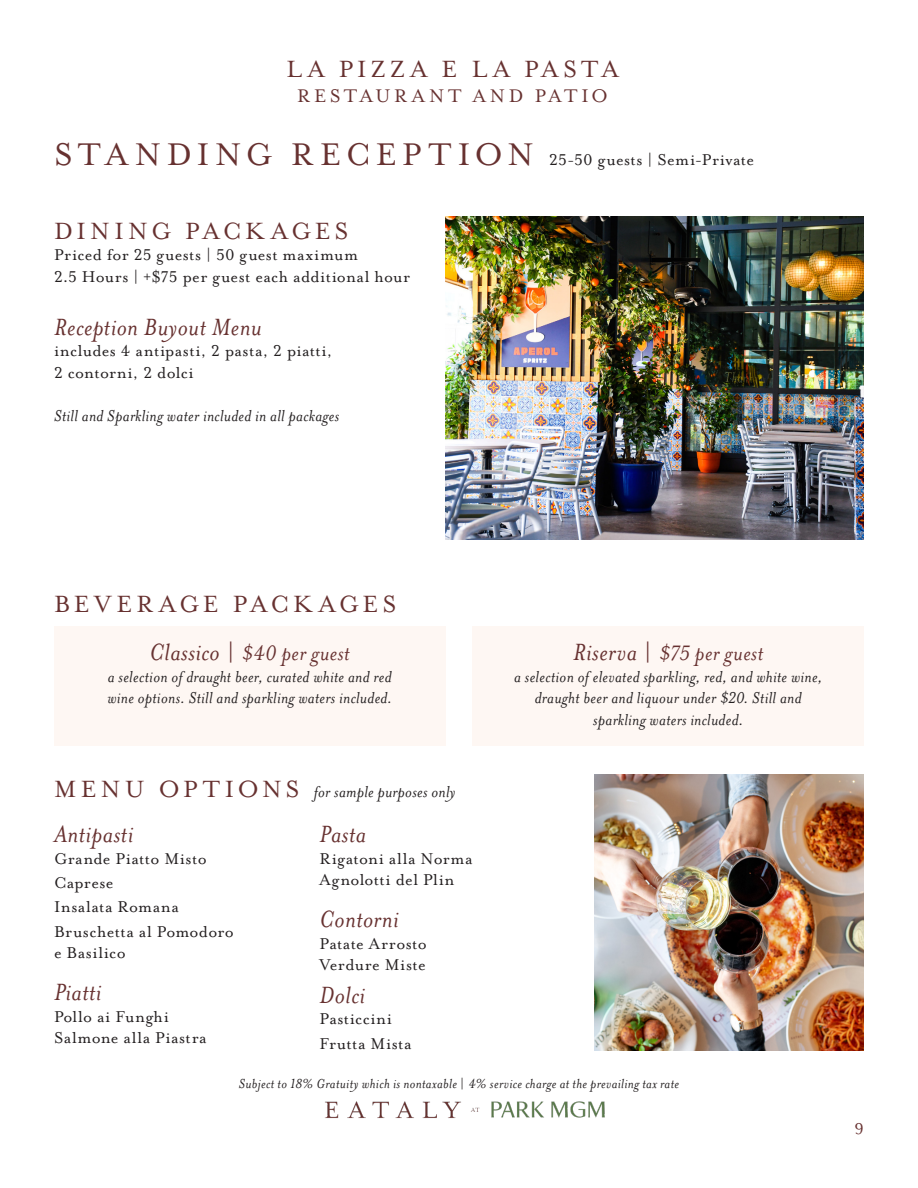
<style>
.page{position:relative;width:918px;height:1188px;background:#fff}
.page>*{position:absolute;margin:0;border:0;box-sizing:border-box;transform-origin:0 0}
.t1{font:italic 27px "Mrs Eaves OT";letter-spacing:.015em;color:#673130}
.t2{font:27px "Mrs Eaves OT";letter-spacing:.145em;color:#673130}
.t3{font:italic 24px "Mrs Eaves OT";letter-spacing:.02em;color:#673130}
.t4{font:21px "Mrs Eaves OT";letter-spacing:.17em;color:#673130}
.t5{font:18px/21.6px "Mrs Eaves OT";letter-spacing:.02em;color:#231f20}
.t6{font:italic 18px/21.6px "Mrs Eaves OT";letter-spacing:.015em;color:#231f20}
.t7{font:18px "Mrs Eaves OT";color:#673130}
.t8{font:italic 15px "Mrs Eaves OT";letter-spacing:.025em;color:#231f20}
.s1{font-size:36px;color:#673130}
.s2{font-size:27px}
.s3{font-style:normal;font-size:27px}
.s4{font-style:normal;font-size:27px;color:#673130}
.s5{font-style:normal}
</style>
<div class="page">
<img style="left:325px;top:1101px;width:280px;height:17px">
<div style="left:54px;top:627px;width:392px;height:119px;background:#fef7f3"></div>
<div style="left:472px;top:627px;width:392px;height:119px;background:#fef7f3"></div>
<img style="left:446px;top:216px;width:418px;height:324px">
<img style="left:594px;top:774px;width:270px;height:277px">
<p class="t2" style="left:286px;top:54px;width:334px">LA PIZZA E LA PASTA</p>
<p class="t4" style="left:297px;top:84px;width:312px">RESTAURANT AND PATIO</p>
<p class="t5" style="left:54px;top:149px;width:702px"><span class="s1">STA NDING RECEPTION</span> 25-50 guests | Semi-Private</p>
<p class="t2" style="left:54px;top:216px;width:296px">DINING PACKAGES</p>
<p class="t5" style="left:54px;top:244px;width:358px">Priced for 25 guests | 50 guest maximum<br>2.5 Hours | +$75 per guest each additional hour</p>
<p class="t1" style="left:54px;top:312px;width:209px">Reception Buyout Menu</p>
<p class="t5" style="left:54px;top:340px;width:280px">includes 4 antipasti, 2 pasta, 2 piatti,<br>2 contorni, 2 dolci</p>
<p class="t6" style="left:54px;top:405px;width:287px">Still and Sparkling water included in all packages</p>
<p class="t2" style="left:54px;top:589px;width:344px">BEVERAGE PACKAGES</p>
<p class="t3" style="left:150px;top:640px;width:202px"><span class="s2">Classico</span> <span class="s3">|</span> $40 per guest</p>
<p class="t6" style="left:107px;top:666px;width:286px">a selection of draught beer, curated white and red wine options. Still and sparkling waters included.</p>
<p class="t6" style="left:54px;top:781px;width:403px"><span class="s4">MENU OP TIONS</span> for sample purposes only</p>
<p class="t1" style="left:54px;top:820px;width:81px">Antipasti</p>
<p class="t5" style="left:54px;top:848px;width:154px">Grande Piatto Misto</p>
<p class="t5" style="left:54px;top:872px;width:61px">Caprese</p>
<p class="t5" style="left:54px;top:897px;width:126px">Insalata Romana</p>
<p class="t5" style="left:54px;top:921px;width:181px">Bruschetta al Pomodoro e Basilico</p>
<p class="t1" style="left:54px;top:978px;width:49px">Piatti</p>
<p class="t5" style="left:54px;top:1006px;width:154px">Pollo ai Funghi<br>Salmone alla Piastra</p>
<p class="t1" style="left:320px;top:820px;width:48px">Pasta</p>
<p class="t5" style="left:320px;top:848px;width:154px">Rigatoni alla Norma<br>Agnolotti del Plin</p>
<p class="t1" style="left:320px;top:905px;width:81px">Contorni</p>
<p class="t5" style="left:320px;top:933px;width:109px">Patate Arrosto<br>Verdure Miste</p>
<p class="t1" style="left:320px;top:980px;width:47px">Dolci</p>
<p class="t5" style="left:320px;top:1009px;width:74px">Pasticcini</p>
<p class="t5" style="left:320px;top:1033px;width:93px">Frutta Mista</p>
<p class="t3" style="left:573px;top:640px;width:192px"><span class="s2">Riserva</span> <span class="s3">|</span> $75 per guest</p>
<p class="t6" style="left:514px;top:666px;width:310px;text-align:center">a selection of elevated sparkling, red, and white wine, draught beer and liquour under $20. Still and sparkling waters included.</p>
<p class="t8" style="left:239px;top:1076px;width:442px">Subject to 18% Gratuity which is nontaxable <span class="s5">|</span> 4% service charge at the prevailing tax rate</p>
<p class="t7" style="left:855px;top:1119px;width:11px">9</p>
</div>
